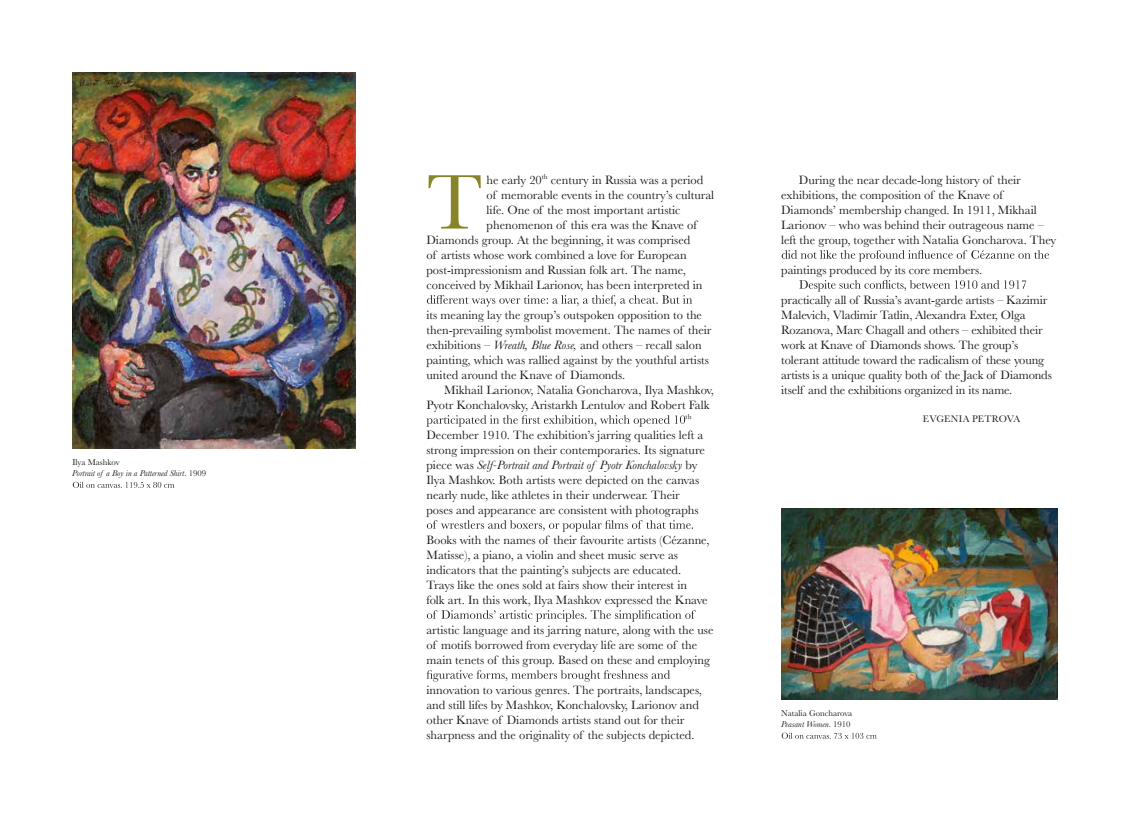
<style>
.page{position:relative;width:1130px;height:818px;background:#fff}
.page>*{position:absolute;margin:0;border:0;box-sizing:border-box;transform-origin:0 0}
.t1{font:80.5px "Baskerville";color:#888428}
.t2{font:12.5px/15px "Baskerville";color:#1d1d1b}
.t3{font:9.88px "Baskerville";letter-spacing:.015em;color:#1d1d1b}
.t4{font:italic 8.75px/11.2px "Baskerville";color:#1d1d1b}
.t5{font:8.75px/11.2px "Baskerville";color:#1d1d1b}
.t6{font:7.25px "Baskerville";color:#1d1d1b}
.s1{font-style:normal}
.s2{font-style:italic}
</style>
<div class="page">
<svg style="left:427px;top:295px;width:265px;height:12px"></svg>
<svg style="left:426px;top:415px;width:259px;height:12px"></svg>
<svg style="left:427px;top:520px;width:266px;height:12px"></svg>
<svg style="left:427px;top:610px;width:269px;height:12px"></svg>
<svg style="left:426px;top:670px;width:244px;height:12px"></svg>
<svg style="left:781px;top:250px;width:268px;height:12px"></svg>
<svg style="left:799px;top:280px;width:227px;height:12px"></svg>
<img style="left:72px;top:72px;width:284px;height:377px">
<img style="left:781px;top:509px;width:276px;height:190px">
<svg style="left:73px;top:482px;width:101px;height:6px"></svg>
<svg style="left:781px;top:733px;width:95px;height:6px"></svg>
<p class="t4" style="left:72px;top:457px;width:135px"><span class="s1">Ilya Mashkov<br></span>Portrait of a Boy in a Patterned Shirt<span class="s1">. 1909</span></p>
<h1 class="t1" style="left:426px;top:151px;width:58px">T</h1>
<p class="t2" style="left:486px;top:172px;width:218px">he early 20<sup>th</sup> century in Russia was a period</p>
<p class="t2" style="left:487px;top:187px;width:229px">of memorable events in the country’s cultural</p>
<p class="t2" style="left:487px;top:202px;width:195px">life. One of the most important artistic</p>
<p class="t2" style="left:487px;top:217px;width:212px">phenomenon of this era was the Knave of</p>
<p class="t2" style="left:426px;top:232px;width:265px">Diamonds group. At the beginning, it was comprised</p>
<p class="t2" style="left:426px;top:247px;width:262px">of artists whose work combined a love for European</p>
<p class="t2" style="left:426px;top:262px;width:261px">post-impressionism and Russian folk art. The name,</p>
<p class="t2" style="left:426px;top:277px;width:278px">conceived by Mikhail Larionov, has been interpreted in</p>
<p class="t2" style="left:426px;top:307px;width:286px">its meaning lay the group’s outspoken opposition to the then-prevailing symbolist movement. The names of their exhibitions – <span class="s2">Wreath, Blue Rose,</span> and others – recall salon painting, which was rallied against by the youthful artists united around the Knave of Diamonds.</p>
<p class="t2" style="left:426px;top:382px;width:289px;text-indent:18px">Mikhail Larionov, Natalia Goncharova, Ilya Mashkov,<br>Pyotr Konchalovsky, Aristarkh Lentulov and Robert Falk</p>
<p class="t6" style="left:685px;top:412px;width:7px">th</p>
<p class="t2" style="left:426px;top:427px;width:280px">December 1910. The exhibition’s jarring qualities left a strong impression on their contemporaries. Its signature piece was <span class="s2">Self-Portrait and Portrait of Pyotr Konchalovsky</span> by Ilya Mashkov. Both artists were depicted on the canvas nearly nude, like athletes in their underwear. Their poses and appearance are consistent with photographs</p>
<p class="t2" style="left:426px;top:532px;width:285px">Books with the names of their favourite artists (Cézanne, Matisse), a piano, a violin and sheet music serve as indicators that the painting’s subjects are educated.<br>Trays like the ones sold at fairs show their interest in<br>folk art. In this work, Ilya Mashkov expressed the Knave</p>
<p class="t2" style="left:426px;top:622px;width:289px">artistic language and its jarring nature, along with the use of motifs borrowed from everyday life are some of the main tenets of this group. Based on these and employing</p>
<p class="t2" style="left:426px;top:682px;width:277px">innovation to various genres. The portraits, landscapes, and still lifes by Mashkov, Konchalovsky, Larionov and other Knave of Diamonds artists stand out for their sharpness and the originality of the subjects depicted.</p>
<p class="t2" style="left:781px;top:172px;width:277px;text-indent:18px">During the near decade-long history of their exhibitions, the composition of the Knave of Diamonds’ membership changed. In 1911, Mikhail Larionov – who was behind their outrageous name – left the group, together with Natalia Goncharova. They</p>
<p class="t2" style="left:781px;top:262px;width:202px">paintings produced by its core members.</p>
<p class="t2" style="left:781px;top:292px;width:272px">practically all of Russia’s avant-garde artists – Kazimir Malevich, Vladimir Tatlin, Alexandra Exter, Olga Rozanova, Marc Chagall and others – exhibited their work at Knave of Diamonds shows. The group’s tolerant attitude toward the radicalism of these young artists is a unique quality both of the Jack of Diamonds itself and the exhibitions organized in its name.</p>
<p class="t3" style="left:923px;top:413px;width:99px">EVGENIA PETROVA</p>
<p class="t5" style="left:781px;top:708px;width:73px">Natalia Goncharova<br><span class="s2">Peasant Women</span>. 1910</p>
</div>
